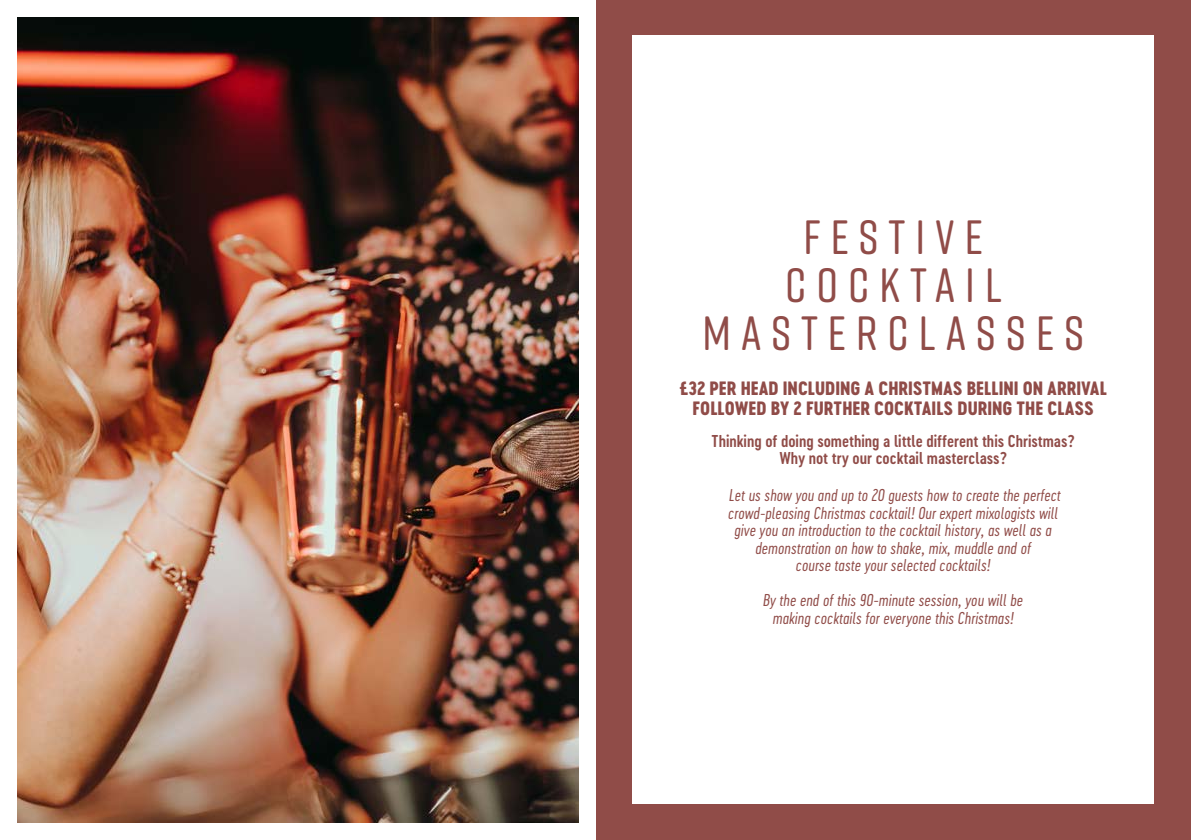
<style>
.page{position:relative;width:1191px;height:840px;background:#fff}
.page>*{position:absolute;margin:0;border:0;box-sizing:border-box;transform-origin:0 0}
.t1{font:500 48px/48px "Rift Soft";letter-spacing:.21em;color:#904c48;text-align:center}
.t2{font:18px/20px "Cervo Neue Extra Bold Neue";color:#904c48;text-align:center}
.t3{font:italic 16px/17.6px "Cervo Neue Light Neue";color:#904c48;text-align:center}
.t4{font:16px/17.6px "Cervo Neue Semi Bold Neue";color:#904c48;text-align:center}
</style>
<div class="page">
<div style="left:595px;top:0;width:596px;height:839px;background:#904c48"></div>
<div style="left:632px;top:36px;width:521px;height:767px;background:#fff"></div>
<img style="left:17px;top:17px;width:561px;height:805px">
<h1 class="t1" style="left:702px;top:211px;width:383px">FE STIVE<br>CO CKTAIL<br>MASTERCLASSES</h1>
<p class="t2" style="left:679px;top:378px;width:429px">£32 PER HEAD INCLUDING A CHRISTMAS BELLINI ON ARRIVAL<br>FOLLOWED BY 2 FURTHER COCKTAILS DURING THE CLASS</p>
<p class="t4" style="left:711px;top:431px;width:365px">Thinking of doing something a little different this Christmas?<br>Why not try our cocktail masterclass?</p>
<p class="t3" style="left:728px;top:486px;width:334px">Let us show you and up to 20 guests how to create the perfect crowd-pleasing Christmas cocktail! Our expert mixologists will give you an introduction to the cocktail history, as well as a demonstration on how to shake, mix, muddle and of<br>course taste your selected cocktails!</p>
<p class="t3" style="left:763px;top:591px;width:261px">By the end of this 90-minute session, you will be making cocktails for everyone this Christmas!</p>
</div>
